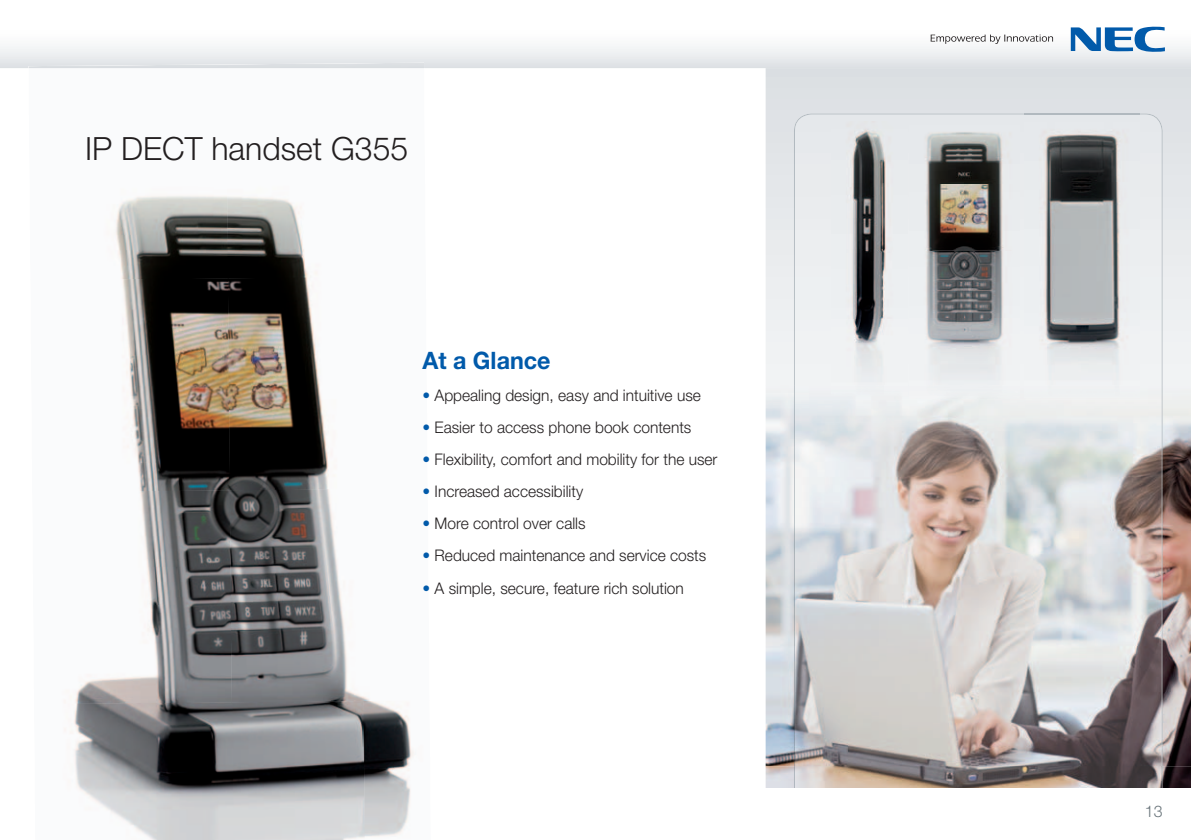
<style>
.page{position:relative;width:1191px;height:840px;background:#fff}
.page>*{position:absolute;margin:0;border:0;box-sizing:border-box;transform-origin:0 0}
.t1{font:300 32px "Helvetica Neue";color:#231f20}
.t2{font:700 24px "Helvetica Neue";color:#015aaa}
.t3{font:300 16px "Helvetica Neue";color:#231f20}
.t4{font:300 16px "Helvetica Neue";color:#687379}
.s1{color:#015aaa}
</style>
<div class="page">
<svg style="left:0;top:26px;width:1191px;height:42px"></svg>
<svg style="left:930px;top:35px;width:123px;height:9px"></svg>
<svg style="left:1070px;top:27px;width:95px;height:25px"></svg>
<img style="left:115px;top:195px;width:111px;height:83px">
<img style="left:226px;top:196px;width:91px;height:82px">
<img style="left:121px;top:278px;width:107px;height:212px">
<img style="left:228px;top:276px;width:107px;height:214px">
<img style="left:70px;top:490px;width:160px;height:210px">
<img style="left:230px;top:488px;width:140px;height:212px">
<img style="left:64px;top:700px;width:299px;height:139px">
<img style="left:363px;top:700px;width:51px;height:138px">
<img style="left:28px;top:63px;width:396px;height:5px">
<svg style="left:765px;top:68px;width:426px;height:318px;background:#e2e5e8"></svg>
<img style="left:765px;top:386px;width:426px;height:402px">
<div style="left:794px;top:113px;width:368px;height:273px;background:#eceef0"></div>
<img style="left:794px;top:386px;width:368px;height:402px">
<img style="left:831px;top:121px;width:76px;height:274px">
<img style="left:909px;top:118px;width:110px;height:280px">
<img style="left:1024px;top:109px;width:115px;height:288px">
<h1 class="t1" style="left:85px;top:137px;width:325px">IP DECT handset G355</h1>
<h2 class="t2" style="left:422px;top:352px;width:130px">At a Glance</h2>
<p class="t3" style="left:422px;top:389px;width:280px"><span class="s1">•</span> Appealing design, easy and intuitive use</p>
<p class="t3" style="left:422px;top:421px;width:270px"><span class="s1">•</span> Easier to access phone book contents</p>
<p class="t3" style="left:422px;top:453px;width:296px"><span class="s1">•</span> Flexibility, comfort and mobility for the user</p>
<p class="t3" style="left:422px;top:485px;width:162px"><span class="s1">•</span> Increased accessibility</p>
<p class="t3" style="left:422px;top:517px;width:165px"><span class="s1">•</span> More control over calls</p>
<p class="t3" style="left:422px;top:549px;width:285px"><span class="s1">•</span> Reduced maintenance and service costs</p>
<p class="t3" style="left:422px;top:581px;width:263px"><span class="s1">•</span> A simple, secure, feature rich solution</p>
<p class="t4" style="left:1144px;top:805px;width:19px">13</p>
</div>
